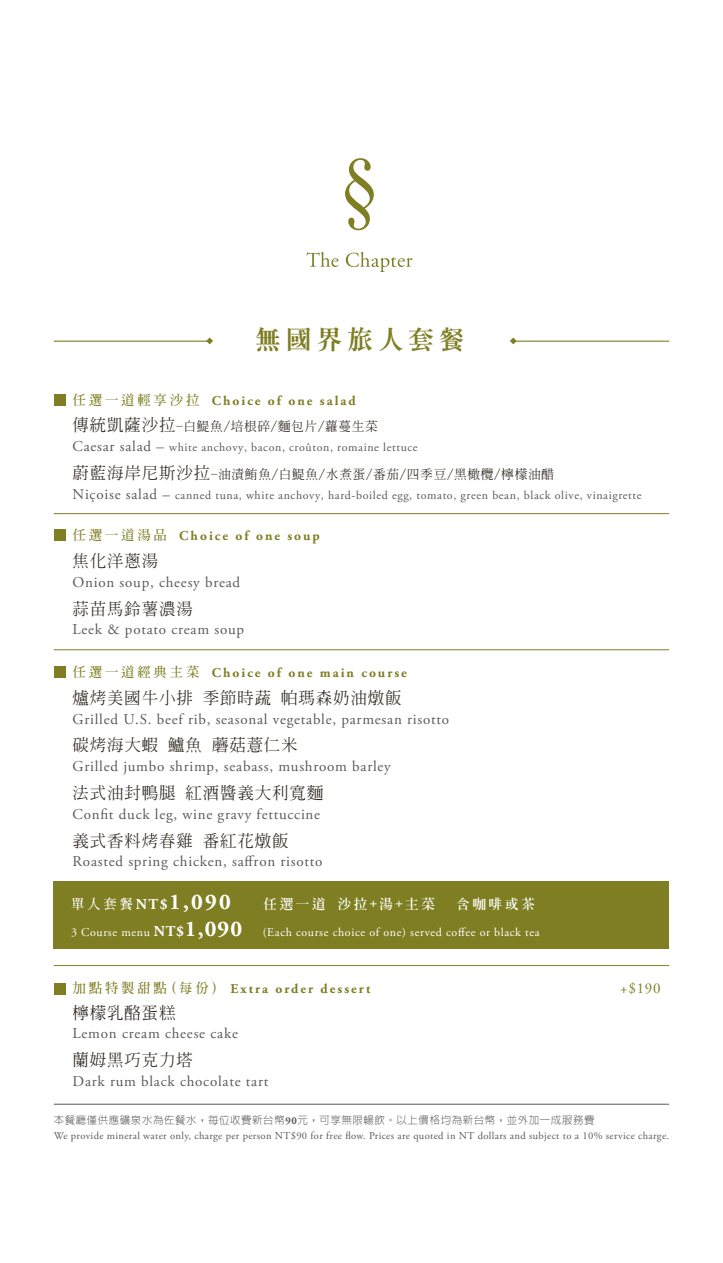
<style>
.page{position:relative;width:723px;height:1263px;background:#fff}
.page>*{position:absolute;margin:0;border:0;box-sizing:border-box;transform-origin:0 0}
.t1{font:800 25.5px "AR Ming B5";letter-spacing:.2em;color:#7f7e23}
.t2{font:700 22.5px "Adobe Garamond Pro";color:#fff}
.t3{font:500 16.5px "AR Ming B5";letter-spacing:.05em;color:#2e291f}
.t4{font:15px "Adobe Garamond Pro";letter-spacing:.05em;color:#5a5a5b}
.t5{font:15px "Adobe Garamond Pro";color:#7f7e23}
.t6{font:700 13.5px "Adobe Garamond Pro";letter-spacing:.15em;color:#7f7e23}
.t7{font:800 13.5px "AR Ming B5";letter-spacing:.2em;color:#fff}
.t8{font:500 12.75px "AR Ming B5";letter-spacing:.05em;color:#2e291f}
.t9{font:12px "Adobe Garamond Pro";letter-spacing:.05em;color:#5a5a5b}
.t10{font:12px "Adobe Garamond Pro";letter-spacing:.05em;color:#fff}
.t11{font:10.5px "Adobe Garamond Pro";letter-spacing:.035em;color:#5a5a5b}
.t12{font:300 10.5px "AR Hei B5";letter-spacing:.05em;color:#5a5a5b}
.s1{font-family:"AR Ming B5"}
.s2{font-size:16.5px}
.s3{font-size:15px}
.s4{font-family:"AR Ming B5";font-size:13.5px}
.s5{font-weight:700;font-size:15px}
.s6{font-weight:700;font-size:22.5px}
.s7{font-family:"Adobe Garamond Pro";font-weight:700}
</style>
<div class="page">
<svg style="left:345px;top:158px;width:29px;height:72px"></svg>
<svg style="left:306px;top:252px;width:32px;height:15px"></svg>
<svg style="left:346px;top:252px;width:66px;height:20px"></svg>
<svg style="left:206px;top:338px;width:7px;height:6px"></svg>
<hr style="left:54px;top:341px;width:156px;height:1px;background:#7f7e23">
<svg style="left:510px;top:338px;width:7px;height:6px"></svg>
<hr style="left:513px;top:341px;width:156px;height:1px;background:#7f7e23">
<hr style="left:54px;top:1104px;width:615px;height:1px;background:#5a5a5b">
<div style="left:54px;top:394px;width:12px;height:12px;background:#7f7e23"></div>
<div style="left:54px;top:529px;width:12px;height:12px;background:#7f7e23"></div>
<div style="left:54px;top:666px;width:12px;height:12px;background:#7f7e23"></div>
<div style="left:54px;top:882px;width:615px;height:67px;background:#7f7e23"></div>
<div style="left:54px;top:982px;width:12px;height:12px;background:#7f7e23"></div>
<hr style="left:54px;top:513px;width:615px;height:1px;background:#7f7e23">
<hr style="left:54px;top:649px;width:615px;height:1px;background:#7f7e23">
<hr style="left:54px;top:965px;width:615px;height:1px;background:#7f7e23">
<h1 class="t1" style="left:256px;top:327px;width:211px">無國界旅人套餐</h1>
<p class="t6" style="left:73px;top:393px;width:285px"><span class="s1">任選一道輕享沙拉</span> Choice of one salad</p>
<p class="t8" style="left:73px;top:420px;width:307px"><span class="s2">傳統凱薩沙拉</span>-白鯷魚/培根碎/麵包片/蘿蔓生菜</p>
<p class="t9" style="left:73px;top:440px;width:347px"><span class="s3">Caesar salad –</span> white anchovy, bacon, croûton, romaine lettuce</p>
<p class="t8" style="left:73px;top:468px;width:483px"><span class="s2">蔚藍海岸尼斯沙拉</span>-油漬鮪魚/白鯷魚/水煮蛋/番茄/四季豆/黑橄欖/檸檬油醋</p>
<p class="t9" style="left:73px;top:487px;width:570px"><span class="s3">Niçoise salad –</span> canned tuna, white anchovy, hard-boiled egg, tomato, green bean, black olive, vinaigrette</p>
<p class="t6" style="left:73px;top:528px;width:249px"><span class="s1">任選一道湯品</span> Choice of one soup</p>
<p class="t3" style="left:73px;top:553px;width:87px">焦化洋蔥湯</p>
<p class="t4" style="left:73px;top:573px;width:169px">Onion soup, cheesy bread</p>
<p class="t3" style="left:73px;top:600px;width:122px">蒜苗馬鈴薯濃湯</p>
<p class="t4" style="left:73px;top:620px;width:173px">Leek &amp; potato cream soup</p>
<p class="t6" style="left:73px;top:665px;width:336px"><span class="s1">任選一道經典主菜</span> Choice of one main course</p>
<p class="t3" style="left:73px;top:690px;width:331px">爐烤美國牛小排 季節時蔬 帕瑪森奶油燉飯</p>
<p class="t4" style="left:73px;top:710px;width:378px">Grilled U.S. beef rib, seasonal vegetable, parmesan risotto</p>
<p class="t3" style="left:73px;top:737px;width:227px">碳烤海大蝦 鱸魚 蘑菇薏仁米</p>
<p class="t4" style="left:73px;top:757px;width:320px">Grilled jumbo shrimp, seabass, mushroom barley</p>
<p class="t3" style="left:73px;top:785px;width:252px">法式油封鴨腿 紅酒醬義大利寬麵</p>
<p class="t4" style="left:73px;top:805px;width:249px">Confit duck leg, wine gravy fettuccine</p>
<p class="t3" style="left:73px;top:832px;width:218px">義式香料烤春雞 番紅花燉飯</p>
<p class="t4" style="left:73px;top:852px;width:251px">Roasted spring chicken, saffron risotto</p>
<h2 class="t2" style="left:71px;top:889px;width:161px"><span class="s4">單人套餐</span><span class="s3">NT$</span>1,090</h2>
<p class="t7" style="left:263px;top:897px;width:173px">任選一道 沙拉+湯+主菜</p>
<p class="t7" style="left:456px;top:897px;width:80px">含咖啡或茶</p>
<p class="t10" style="left:71px;top:925px;width:172px">3 Course menu <span class="s5">NT$</span><span class="s6">1,090</span></p>
<p class="t10" style="left:263px;top:925px;width:278px">(Each course choice of one) served coffee or black tea</p>
<p class="t6" style="left:73px;top:981px;width:299px"><span class="s1">加點特製甜點(每份)</span> Extra order dessert</p>
<p class="t5" style="left:620px;top:980px;width:42px">+$190</p>
<p class="t3" style="left:73px;top:1004px;width:105px">檸檬乳酪蛋糕</p>
<p class="t4" style="left:73px;top:1024px;width:167px">Lemon cream cheese cake</p>
<p class="t3" style="left:73px;top:1052px;width:122px">蘭姆黑巧克力塔</p>
<p class="t4" style="left:73px;top:1072px;width:197px">Dark rum black chocolate tart</p>
<p class="t12" style="left:54px;top:1114px;width:542px">本餐廳僅供應礦泉水為佐餐水，每位收費新台幣<span class="s7">90</span>元，可享無限暢飲。以上價格均為新台幣，並外加一成服務費</p>
<p class="t11" style="left:54px;top:1129px;width:617px">We provide mineral water only, charge per person NT$90 for free flow. Prices are quoted in NT dollars and subject to a 10% service charge.</p>
</div>
